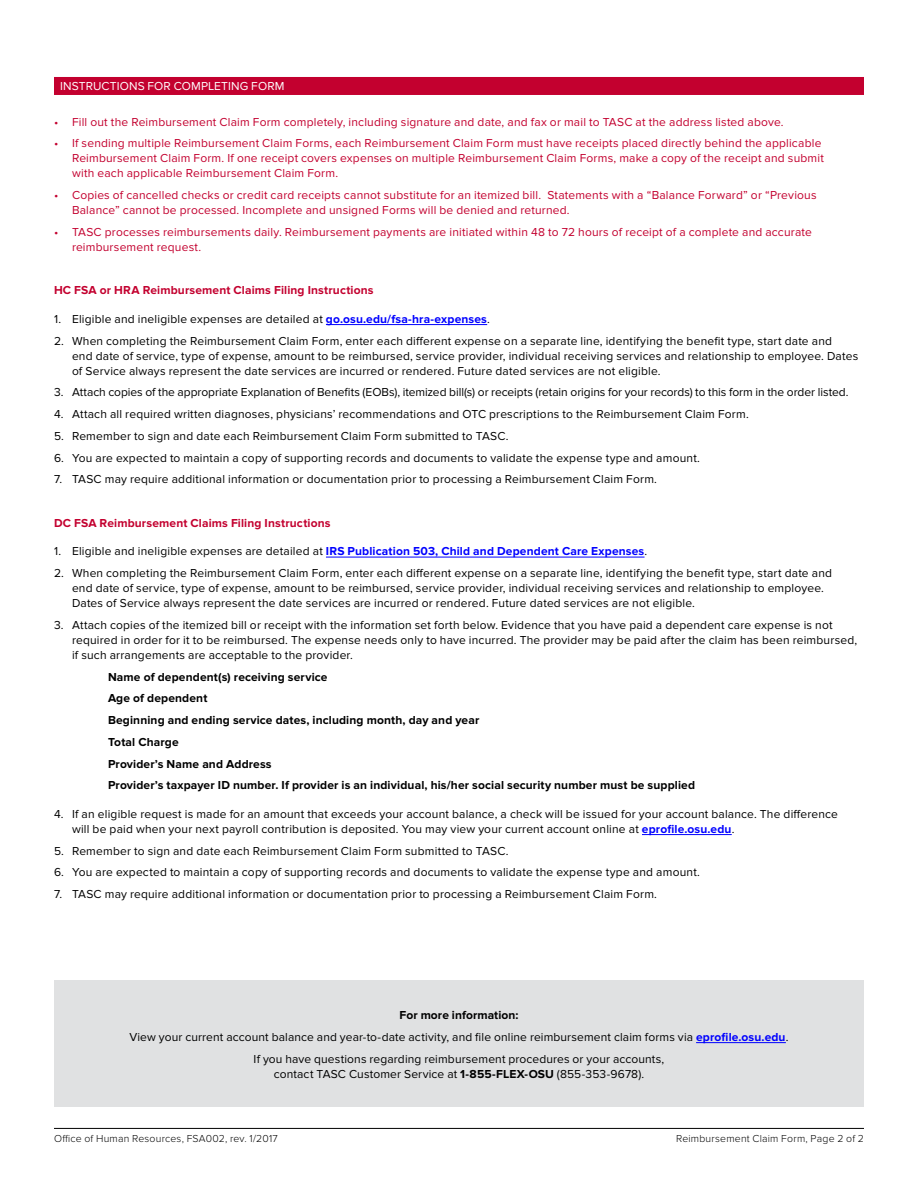
<style>
.page{position:relative;width:918px;height:1188px;background:#fff}
.page>*{position:absolute;margin:0;border:0;box-sizing:border-box;transform-origin:0 0}
.t1{font:12px/15px "Proxima Nova";letter-spacing:.015em;color:#000}
.t2{font:12px/15px "Proxima Nova";letter-spacing:.015em;color:#c3002f}
.t3{font:700 12px "Proxima Nova";letter-spacing:.01em;color:#000}
.t4{font:12px "Proxima Nova";letter-spacing:-.005em;color:#000}
.t5{font:700 12px "Proxima Nova";letter-spacing:.015em;color:#00f}
.t6{font:700 12px "Proxima Nova";letter-spacing:.01em;color:#c3002f}
.t7{font:12px "Proxima Nova";letter-spacing:.01em;color:#fff}
.t8{font:300 10.5px "Proxima Nova";letter-spacing:.02em;color:#000}
.s1{font-weight:700;color:#00f}
.s2{font-weight:400;color:#000}
.s3{font-weight:700}
</style>
<div class="page">
<div style="left:54px;top:981px;width:810px;height:126px;background:#e0e1e2"></div>
<hr style="left:54px;top:1128px;width:810px;height:1px;background:#000">
<div style="left:54px;top:77px;width:810px;height:18px;background:#c3002f"></div>
<hr style="left:326px;top:324px;width:161px;height:1px;background:#00f">
<hr style="left:326px;top:557px;width:319px;height:1px;background:#00f">
<hr style="left:642px;top:834px;width:90px;height:1px;background:#00f">
<hr style="left:696px;top:1042px;width:90px;height:1px;background:#00f">
<h3 class="t7" style="left:60px;top:80px;width:226px">INSTRUCTIONS FOR COMPLETING FORM</h3>
<p class="t2" style="left:54px;top:114px;width:731px">• Fill out the Reimbursement Claim Form completely, including signature and date, and fax or mail to TASC at the address listed above.</p>
<p class="t2" style="left:72px;top:136px;width:753px;text-indent:-18px">• If sending multiple Reimbursement Claim Forms, each Reimbursement Claim Form must have receipts placed directly behind the applicable<br>Reimbursement Claim Form. If one receipt covers expenses on multiple Reimbursement Claim Forms, make a copy of the receipt and submit with each applicable Reimbursement Claim Form.</p>
<p class="t2" style="left:72px;top:188px;width:746px;text-indent:-18px">• Copies of cancelled checks or credit card receipts cannot substitute for an itemized bill. Statements with a “Balance Forward” or “Previous<br>Balance” cannot be processed. Incomplete and unsigned Forms will be denied and returned.</p>
<p class="t2" style="left:72px;top:225px;width:741px;text-indent:-18px">• TASC processes reimbursements daily. Reimbursement payments are initiated within 48 to 72 hours of receipt of a complete and accurate reimbursement request.</p>
<h4 class="t6" style="left:54px;top:284px;width:321px">HC FSA or HRA Reimbursement Claims Filing Instructions</h4>
<p class="t1" style="left:54px;top:312px;width:437px">1. Eligible and ineligible expenses are detailed at <span class="s1">go.osu.edu/fsa-hra-expenses</span>.</p>
<p class="t1" style="left:72px;top:333px;width:788px;text-indent:-18px">2. When completing the Reimbursement Claim Form, enter each different expense on a separate line, identifying the benefit type, start date and<br>end date of service, type of expense, amount to be reimbursed, service provider, individual receiving services and relationship to employee. Dates of Service always represent the date services are incurred or rendered. Future dated services are not eligible.</p>
<p class="t4" style="left:54px;top:386px;width:796px">3. Attach copies of the appropriate Explanation of Benefits (EOBs), itemized bill(s) or receipts (retain origins for your records) to this form in the order listed.</p>
<p class="t1" style="left:54px;top:407px;width:696px">4. Attach all required written diagnoses, physicians’ recommendations and OTC prescriptions to the Reimbursement Claim Form.</p>
<p class="t1" style="left:54px;top:429px;width:456px">5. Remember to sign and date each Reimbursement Claim Form submitted to TASC.</p>
<p class="t1" style="left:54px;top:450px;width:648px">6. You are expected to maintain a copy of supporting records and documents to validate the expense type and amount.</p>
<p class="t1" style="left:54px;top:472px;width:605px">7. TASC may require additional information or documentation prior to processing a Reimbursement Claim Form.</p>
<h4 class="t6" style="left:54px;top:516px;width:278px">DC FSA Reimbursement Claims Filing Instructions</h4>
<p class="t5" style="left:54px;top:545px;width:595px"><span class="s2">1. Eligible and ineligible expenses are detailed at</span> IRS Publication 503, Child and Dependent Care Expenses<span class="s2">.</span></p>
<p class="t1" style="left:72px;top:566px;width:762px;text-indent:-18px">2. When completing the Reimbursement Claim Form, enter each different expense on a separate line, identifying the benefit type, start date and end date of service, type of expense, amount to be reimbursed, service provider, individual receiving services and relationship to employee.<br>Dates of Service always represent the date services are incurred or rendered. Future dated services are not eligible.</p>
<p class="t1" style="left:72px;top:618px;width:787px;text-indent:-18px">3. Attach copies of the itemized bill or receipt with the information set forth below. Evidence that you have paid a dependent care expense is not required in order for it to be reimbursed. The expense needs only to have incurred. The provider may be paid after the claim has been reimbursed, if such arrangements are acceptable to the provider.</p>
<p class="t3" style="left:108px;top:670px;width:221px">Name of dependent(s) receiving service</p>
<p class="t3" style="left:108px;top:692px;width:101px">Age of dependent</p>
<p class="t3" style="left:108px;top:713px;width:373px">Beginning and ending service dates, including month, day and year</p>
<p class="t3" style="left:108px;top:735px;width:72px">Total Charge</p>
<p class="t3" style="left:108px;top:757px;width:165px">Provider’s Name and Address</p>
<p class="t3" style="left:108px;top:779px;width:589px">Provider’s taxpayer ID number. If provider is an individual, his/her social security number must be supplied</p>
<p class="t1" style="left:72px;top:807px;width:768px;text-indent:-18px">4. If an eligible request is made for an amount that exceeds your account balance, a check will be issued for your account balance. The difference will be paid when your next payroll contribution is deposited. You may view your current account online at <span class="s1">eprofile.osu.edu</span>.</p>
<p class="t1" style="left:54px;top:843px;width:456px">5. Remember to sign and date each Reimbursement Claim Form submitted to TASC.</p>
<p class="t1" style="left:54px;top:865px;width:648px">6. You are expected to maintain a copy of supporting records and documents to validate the expense type and amount.</p>
<p class="t1" style="left:54px;top:887px;width:605px">7. TASC may require additional information or documentation prior to processing a Reimbursement Claim Form.</p>
<h5 class="t3" style="left:399px;top:1008px;width:121px">For more information:</h5>
<p class="t1" style="left:129px;top:1030px;width:661px">View your current account balance and year-to-date activity, and file online reimbursement claim forms via <span class="s1">eprofile.osu.edu</span>.</p>
<p class="t1" style="left:254px;top:1051px;width:412px;text-align:center">If you have questions regarding reimbursement procedures or your accounts, contact TASC Customer Service at <span class="s3">1-855-FLEX-OSU</span> (855-353-9678).</p>
<p class="t8" style="left:54px;top:1133px;width:225px">Office of Human Resources, FSA002, rev. 1/2017</p>
<p class="t8" style="left:676px;top:1133px;width:189px">Reimbursement Claim Form, Page 2 of 2</p>
</div>
